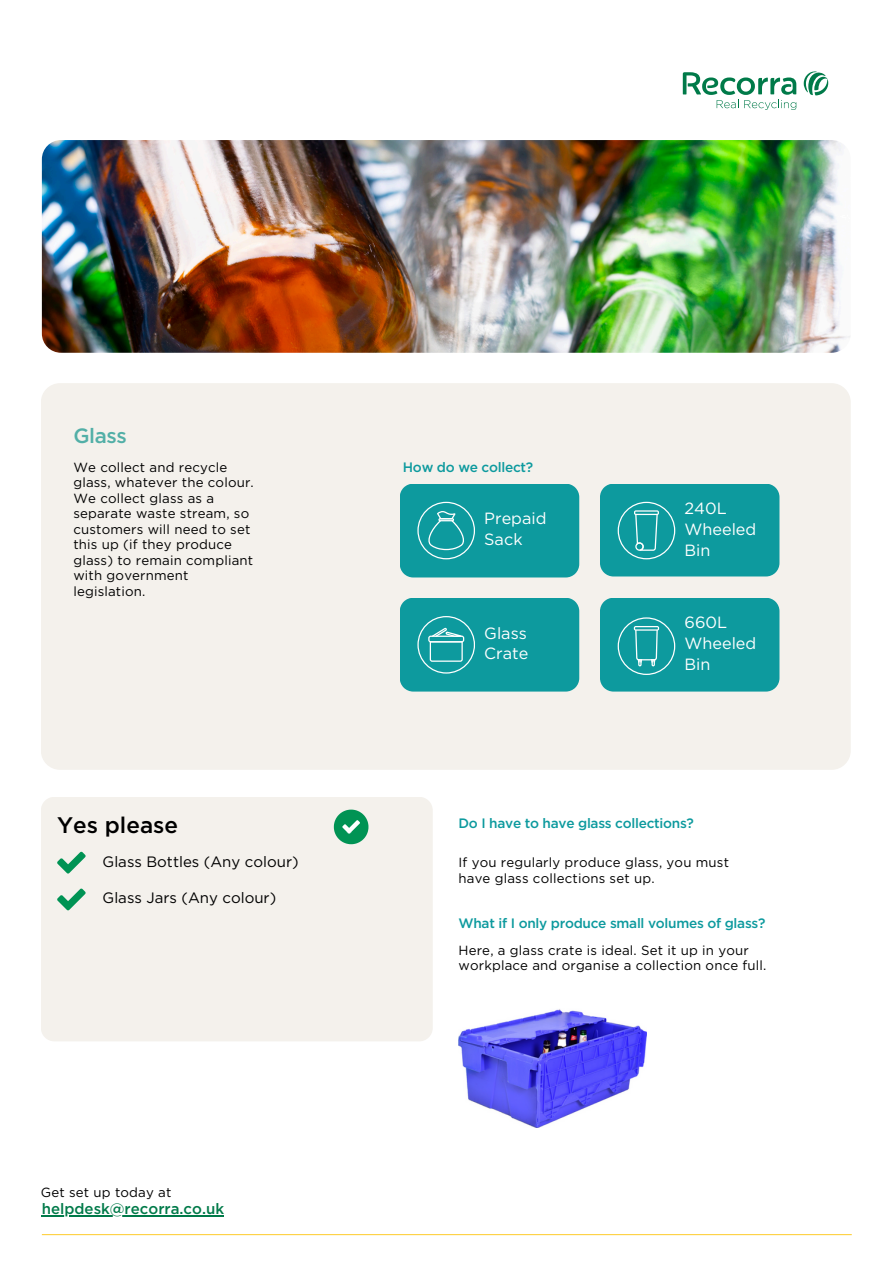
<style>
.page{position:relative;width:894px;height:1264px;background:#fff}
.page>*{position:absolute;margin:0;border:0;box-sizing:border-box;transform-origin:0 0}
.t1{font:500 22.5px "Gotham";color:#000}
.t2{font:500 20.7px "Gotham";letter-spacing:-.02em;color:#52afa7}
.t3{font:16.2px/20.7px "Gotham";color:#fff}
.t4{font:15px "Gotham";color:#000}
.t5{font:500 15px "Gotham";color:#007a49}
.t6{font:500 13.65px "Gotham";letter-spacing:-.02em;color:#0d9a9e}
.t7{font:13.2px/15.5px "Gotham";letter-spacing:.015em;color:#000}
</style>
<div class="page">
<hr style="left:42px;top:1233px;width:809px;height:2px;background:#fed141">
<div style="left:41px;top:383px;width:809px;height:386px;background:#f4f1ec;border-radius:19px"></div>
<div style="left:400px;top:598px;width:179px;height:93px;background:#0d9a9e"></div>
<div style="left:600px;top:484px;width:179px;height:92px;background:#0d9a9e"></div>
<div style="left:400px;top:484px;width:179px;height:93px;background:#0d9a9e"></div>
<div style="left:600px;top:598px;width:179px;height:93px;background:#0d9a9e"></div>
<img style="left:42px;top:140px;width:808px;height:213px;border-radius:19px">
<div style="left:41px;top:796px;width:391px;height:245px;background:#f4f1ec;border-radius:13px"></div>
<svg style="left:57px;top:851px;width:28px;height:22px"></svg>
<svg style="left:57px;top:888px;width:28px;height:22px"></svg>
<svg style="left:334px;top:809px;width:34px;height:35px"></svg>
<svg style="left:803px;top:71px;width:25px;height:24px"></svg>
<svg style="left:682px;top:72px;width:114px;height:38px"></svg>
<img style="left:458px;top:1009px;width:188px;height:118px">
<hr style="left:42px;top:1215px;width:182px;height:1px;background:#007a49">
<h2 class="t2" style="left:73px;top:426px;width:55px">Glass</h2>
<p class="t7" style="left:73px;top:460px;width:182px">We collect and recycle glass, whatever the colour.<br>We collect glass as a separate waste stream, so customers will need to set this up (if they produce glass) to remain compliant with government legislation.</p>
<p class="t1" style="left:57px;top:815px;width:122px">Yes please</p>
<h2 class="t4" style="left:103px;top:854px;width:197px">Glass Bottles (Any colour)</h2>
<p class="t4" style="left:103px;top:891px;width:175px">Glass Jars (Any colour)</p>
<h2 class="t7" style="left:41px;top:1185px;width:132px">Get set up today at</h2>
<p class="t5" style="left:42px;top:1202px;width:184px">helpdesk@recorra.co.uk</p>
<p class="t6" style="left:403px;top:461px;width:132px">How do we collect?</p>
<p class="t3" style="left:484px;top:509px;width:64px">Prepaid<br>Sack</p>
<p class="t3" style="left:484px;top:623px;width:46px">Glass<br>Crate</p>
<p class="t3" style="left:684px;top:499px;width:73px">240L<br>Wheeled<br>Bin</p>
<h2 class="t3" style="left:684px;top:613px;width:73px">660L<br>Wheeled<br>Bin</h2>
<h2 class="t6" style="left:458px;top:816px;width:237px">Do I have to have glass collections?</h2>
<p class="t7" style="left:458px;top:855px;width:272px">If you regularly produce glass, you must have glass collections set up.</p>
<h1 class="t6" style="left:458px;top:916px;width:308px">What if I only produce small volumes of glass?</h1>
<p class="t7" style="left:458px;top:943px;width:309px">Here, a glass crate is ideal. Set it up in your workplace and organise a collection once full.</p>
</div>
